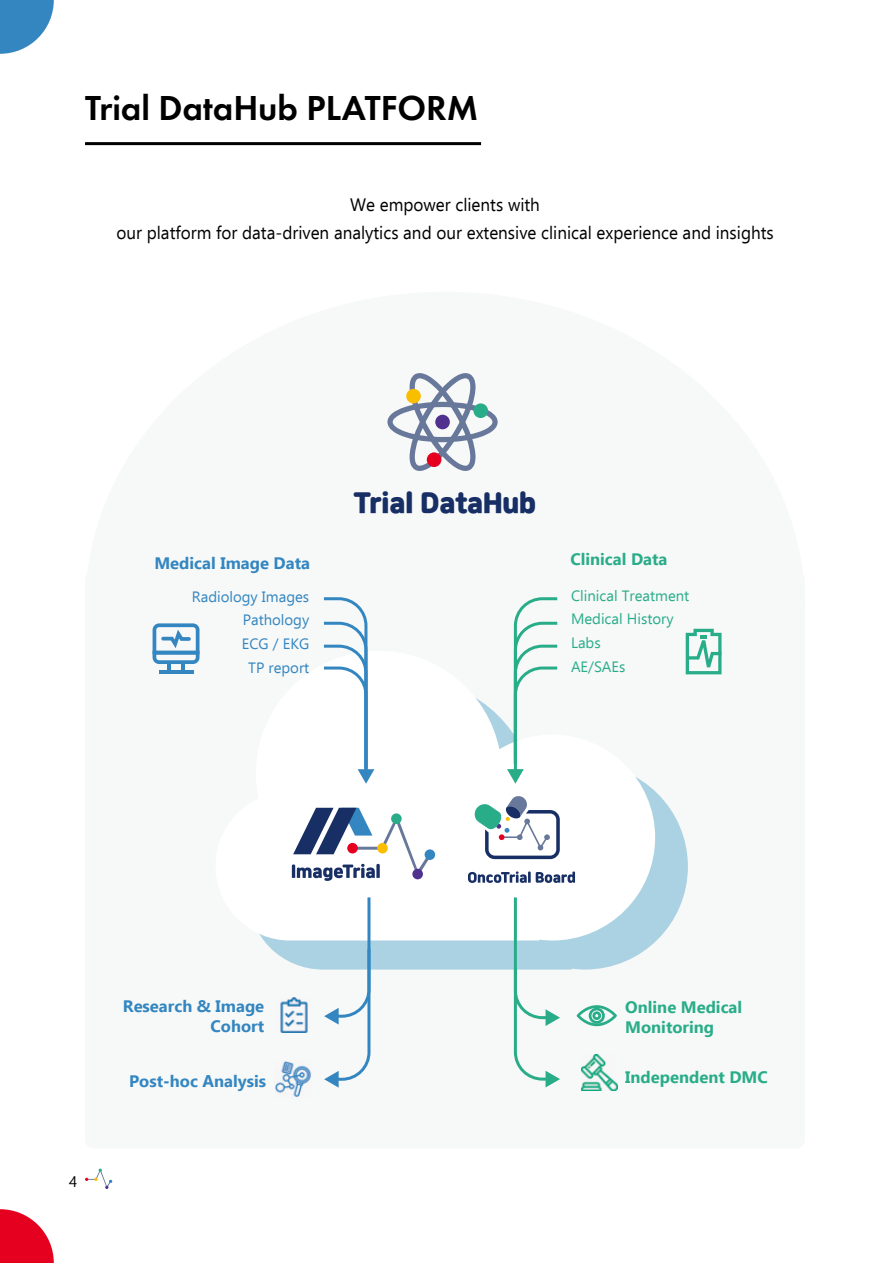
<style>
.page{position:relative;width:893px;height:1263px;background:#fff}
.page>*{position:absolute;margin:0;border:0;box-sizing:border-box;transform-origin:0 0}
.t1{font:600 36px "Futura PT";color:#000}
.t2{font:25.95px "Jalnan";color:#182f65}
.t3{font:18px/28.5px "Ebrima";color:#000;text-align:center;scale:.95 1}
.t4{font:700 16.65px/20px "Ebrima";color:#3386c0;text-align:right}
.t5{font:700 16.65px/20px "Ebrima";color:#29ad89}
.t6{font:15px "Ebrima";color:#000}
.t7{font:14.85px/23.9px "Ebrima";color:#29ad89}
.t8{font:14.85px/23.9px "Ebrima";color:#3386c0;text-align:right}
</style>
<div class="page">
<svg style="left:0;top:0;width:54px;height:54px"></svg>
<svg style="left:0;top:1209px;width:54px;height:54px"></svg>
<svg style="left:85px;top:1168px;width:27px;height:21px"></svg>
<hr style="left:85px;top:142px;width:396px;height:3px;background:#000">
<div style="left:85px;top:571px;width:720px;height:577px;background:#f7f8f8;border-radius:9px"></div>
<svg style="left:263px;top:791px;width:425px;height:178px;fill:#aad2e2"></svg>
<svg style="left:259px;top:666px;width:396px;height:274px"></svg>
<svg style="left:292px;top:808px;width:139px;height:73px"></svg>
<div style="left:377px;top:843px;width:11px;height:10px;background:#fabe00;border-radius:50%"></div>
<div style="left:391px;top:813px;width:11px;height:11px;background:#29ad89;border-radius:50%"></div>
<div style="left:412px;top:869px;width:11px;height:10px;background:#51318f;border-radius:50%"></div>
<div style="left:425px;top:849px;width:10px;height:11px;background:#3386c0;border-radius:50%"></div>
<div style="left:347px;top:843px;width:11px;height:10px;background:#e60020;border-radius:50%"></div>
<svg style="left:468px;top:871px;width:107px;height:12px"></svg>
<svg style="left:475px;top:796px;width:85px;height:63px"></svg>
<svg style="left:686px;top:629px;width:35px;height:45px"></svg>
<hr style="left:167px;top:662px;width:4px;height:10px;background:#3386c0">
<hr style="left:181px;top:662px;width:4px;height:10px;background:#3386c0">
<hr style="left:159px;top:670px;width:34px;height:4px;background:#3386c0">
<svg style="left:153px;top:623px;width:46px;height:41px"></svg>
<svg style="left:577px;top:1005px;width:40px;height:21px"></svg>
<img style="left:275px;top:1060px;width:36px;height:37px">
<img style="left:280px;top:997px;width:28px;height:35px">
<img style="left:582px;top:1054px;width:35px;height:36px">
<svg style="left:387px;top:373px;width:111px;height:98px"></svg>
<div style="left:406px;top:389px;width:15px;height:14px;background:#fabe00;border-radius:50%"></div>
<div style="left:473px;top:403px;width:15px;height:15px;background:#29ad89;border-radius:50%"></div>
<div style="left:435px;top:415px;width:15px;height:14px;background:#51318f;border-radius:50%"></div>
<div style="left:427px;top:452px;width:14px;height:15px;background:#e60020;border-radius:50%"></div>
<svg style="left:324px;top:597px;width:50px;height:187px"></svg>
<svg style="left:507px;top:597px;width:50px;height:187px"></svg>
<svg style="left:514px;top:897px;width:46px;height:190px"></svg>
<svg style="left:324px;top:897px;width:46px;height:191px"></svg>
<h1 class="t1" style="left:85px;top:85px;width:395px">Trial DataHub PLATFORM</h1>
<p class="t3" style="left:116px;top:190px;width:693px">We empower clients with<br>our platform for data-driven analytics and our extensive clinical experience and insights</p>
<p class="t4" style="left:154px;top:553px;width:157px">Medical Image Data</p>
<h2 class="t2" style="left:354px;top:485px;width:184px">Trial DataHub</h2>
<p class="t5" style="left:570px;top:548px;width:99px">Clinical Data</p>
<p class="t8" style="left:192px;top:584px;width:119px">Radiology Images<br>Pathology<br>ECG / EKG<br>TP report</p>
<p class="t7" style="left:571px;top:583px;width:120px">Clinical Treatment<br>Medical History<br>Labs<br>AE/SAEs</p>
<p class="t6" style="left:69px;top:1170px;width:10px">4</p>
<p class="t4" style="left:123px;top:995px;width:143px">Research &amp; Image<br>Cohort</p>
<p class="t4" style="left:129px;top:1070px;width:138px">Post-hoc Analysis</p>
<p class="t5" style="left:625px;top:996px;width:119px">Online Medical<br>Monitoring</p>
<p class="t5" style="left:625px;top:1066px;width:144px">Independent DMC</p>
</div>
